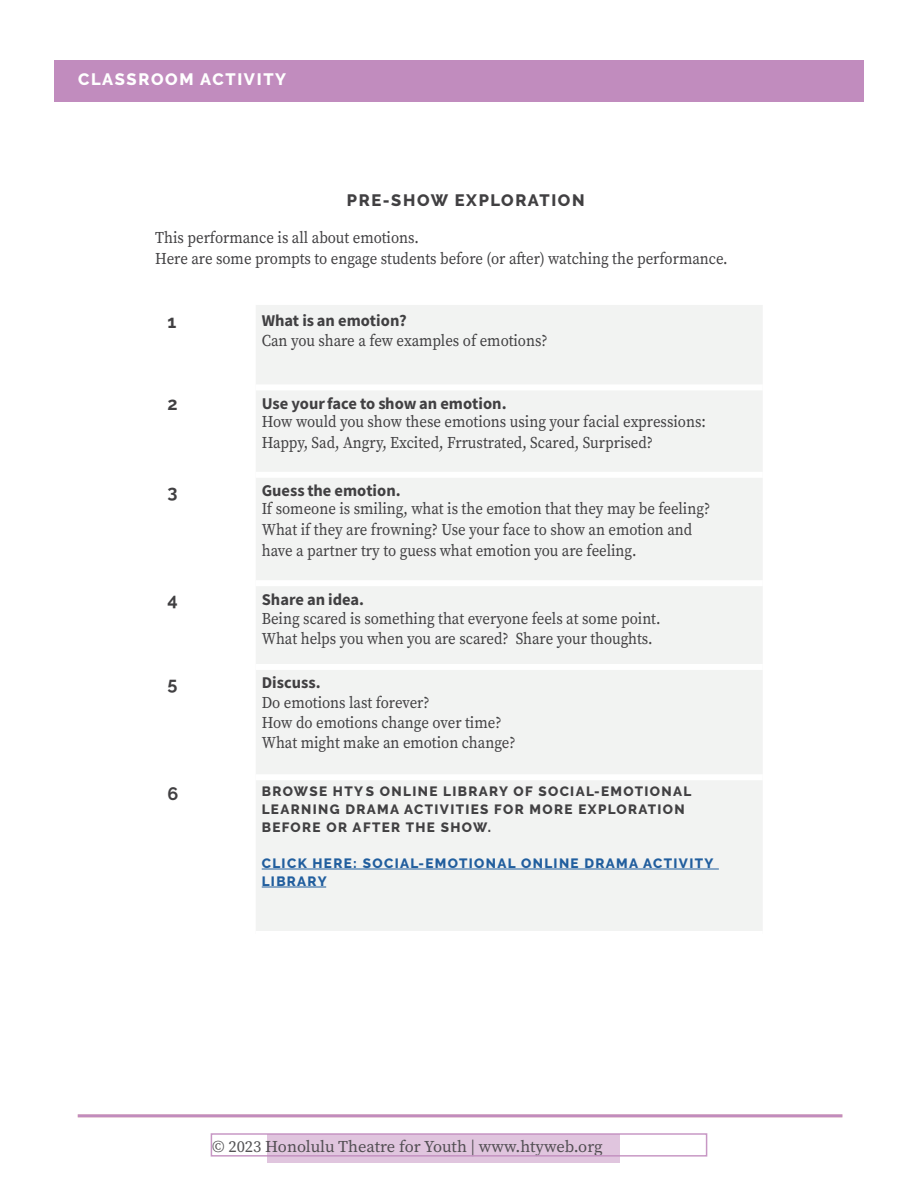
<style>
.page{position:relative;width:918px;height:1188px;background:#fff}
.page>*{position:absolute;margin:0;border:0;box-sizing:border-box;transform-origin:0 0}
.t1{font:700 18px "Raleway";color:#414042}
.t2{font:16.5px/21px "Source Serif Pro";color:#414042;scale:.9 1}
.t3{font:16.5px "Source Sans Variable";color:#414042}
.t4{font:16.5px "Source Serif Pro";color:#414042}
.t5{font:800 16.5px "Raleway";letter-spacing:.1em;color:#414042}
.t6{font:800 16.5px "Raleway";letter-spacing:.1em;color:#fff}
.t7{font:800 13.5px/18px "Raleway";letter-spacing:.1em;color:#414042}
.t8{font:800 13.5px/18px "Raleway";letter-spacing:.1em;color:#215e9e}
</style>
<div class="page">
<hr style="left:78px;top:1114px;width:764px;height:3px;background:#c18cbe">
<div style="left:268px;top:1134px;width:352px;height:28px;background:#e0c5de"></div>
<div style="left:211px;top:1133px;width:496px;height:24px;border:2px solid #c18cbe"></div>
<div style="left:256px;top:305px;width:506px;height:626px;background:#f2f3f2"></div>
<div style="left:256px;top:384px;width:507px;height:6px;background:#fff"></div>
<div style="left:256px;top:472px;width:507px;height:6px;background:#fff"></div>
<div style="left:256px;top:580px;width:507px;height:6px;background:#fff"></div>
<div style="left:256px;top:664px;width:507px;height:6px;background:#fff"></div>
<div style="left:256px;top:774px;width:507px;height:6px;background:#fff"></div>
<hr style="left:262px;top:869px;width:457px;height:1px;background:#215e9e">
<hr style="left:262px;top:887px;width:64px;height:1px;background:#215e9e">
<div style="left:54px;top:60px;width:810px;height:41px;background:#c18cbe"></div>
<p class="t6" style="left:78px;top:69px;width:210px">CLASSROOM ACTIVITY</p>
<p class="t5" style="left:347px;top:190px;width:239px">PRE-SHOW EXPLORATION</p>
<p class="t2" style="left:155px;top:227px;width:638px">This performance is all about emotions.<br>Here are some prompts to engage students before (or after) watching the performance.</p>
<p class="t1" style="left:167px;top:311px;width:10px">1</p>
<p class="t3" style="left:262px;top:311px;width:147px">What is an emotion?</p>
<p class="t2" style="left:262px;top:330px;width:319px">Can you share a few examples of emotions?</p>
<p class="t1" style="left:167px;top:394px;width:12px">2</p>
<p class="t3" style="left:262px;top:393px;width:246px">Use your face to show an emotion.</p>
<p class="t2" style="left:262px;top:411px;width:495px">How would you show these emotions using your facial expressions:<br>Happy, Sad, Angry, Excited, Frrustrated, Scared, Surprised?</p>
<p class="t1" style="left:167px;top:481px;width:12px">3</p>
<p class="t3" style="left:262px;top:481px;width:141px">Guess the emotion.</p>
<p class="t2" style="left:262px;top:498px;width:500px">If someone is smiling, what is the emotion that they may be feeling?<br>What if they are frowning? Use your face to show an emotion and have a partner try to guess what emotion you are feeling.</p>
<p class="t1" style="left:167px;top:589px;width:12px">4</p>
<p class="t3" style="left:262px;top:589px;width:104px">Share an idea.</p>
<p class="t2" style="left:262px;top:609px;width:445px;line-height:19.8px">Being scared is something that everyone feels at some point.<br>What helps you when you are scared? Share your thoughts.</p>
<p class="t1" style="left:167px;top:673px;width:11px">5</p>
<p class="t3" style="left:262px;top:673px;width:60px">Discuss.</p>
<p class="t2" style="left:262px;top:693px;width:284px;line-height:19.8px">Do emotions last forever?<br>How do emotions change over time?<br>What might make an emotion change?</p>
<p class="t1" style="left:167px;top:784px;width:12px">6</p>
<p class="t7" style="left:262px;top:782px;width:431px">BROWSE HTYʻS ONLINE LIBRARY OF SOCIAL-EMOTIONAL<br>LEARNING DRAMA ACTIVITIES FOR MORE EXPLORATION<br>BEFORE OR AFTER THE SHOW.</p>
<p class="t8" style="left:262px;top:854px;width:453px">CLICK HERE: SOCIAL-EMOTIONAL ONLINE DRAMA ACTIVITY<br>LIBRARY</p>
<p class="t4" style="left:212px;top:1135px;width:392px">© 2023 Honolulu Theatre for Youth | www.htyweb.org</p>
</div>
